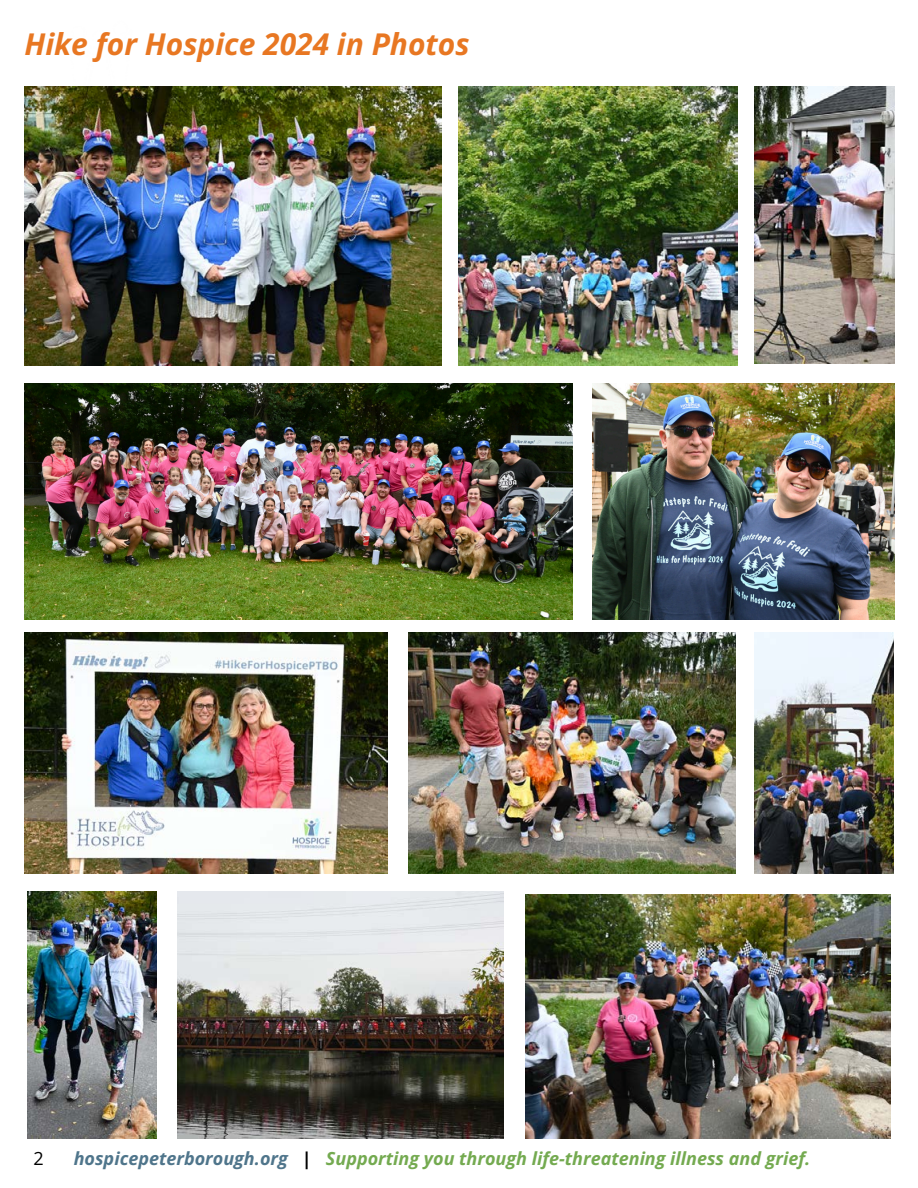
<style>
.page{position:relative;width:918px;height:1188px;background:#fff}
.page>*{position:absolute;margin:0;border:0;box-sizing:border-box;transform-origin:0 0}
.t1{font:italic 700 30px "Open Sans";color:#e87722}
.t2{font:italic 700 18px "Open Sans";color:#74aa50}
.t3{font:18px "Open Sans";color:#000}
.s1{color:#4f758b}
.s2{color:#000}
</style>
<div class="page">
<img style="left:24px;top:86px;width:175px;height:1px">
<img style="left:24px;top:87px;width:418px;height:279px">
<img style="left:24px;top:383px;width:548px;height:236px">
<img style="left:592px;top:383px;width:303px;height:236px">
<img style="left:458px;top:87px;width:280px;height:279px">
<img style="left:754px;top:87px;width:141px;height:277px">
<img style="left:24px;top:632px;width:364px;height:242px">
<img style="left:408px;top:632px;width:328px;height:242px">
<img style="left:754px;top:632px;width:140px;height:242px">
<img style="left:177px;top:892px;width:327px;height:246px">
<img style="left:28px;top:892px;width:128px;height:246px">
<img style="left:525px;top:894px;width:366px;height:244px">
<p class="t1" style="left:24px;top:23px;width:447px">Hike for Hospice 2024 in Photos</p>
<p class="t3" style="left:33px;top:1146px;width:12px">2</p>
<p class="t2" style="left:74px;top:1146px;width:738px"><span class="s1">hospicepeterborough.org</span> <span class="s2">|</span> Supporting you through life-threatening illness and grief.</p>
</div>
